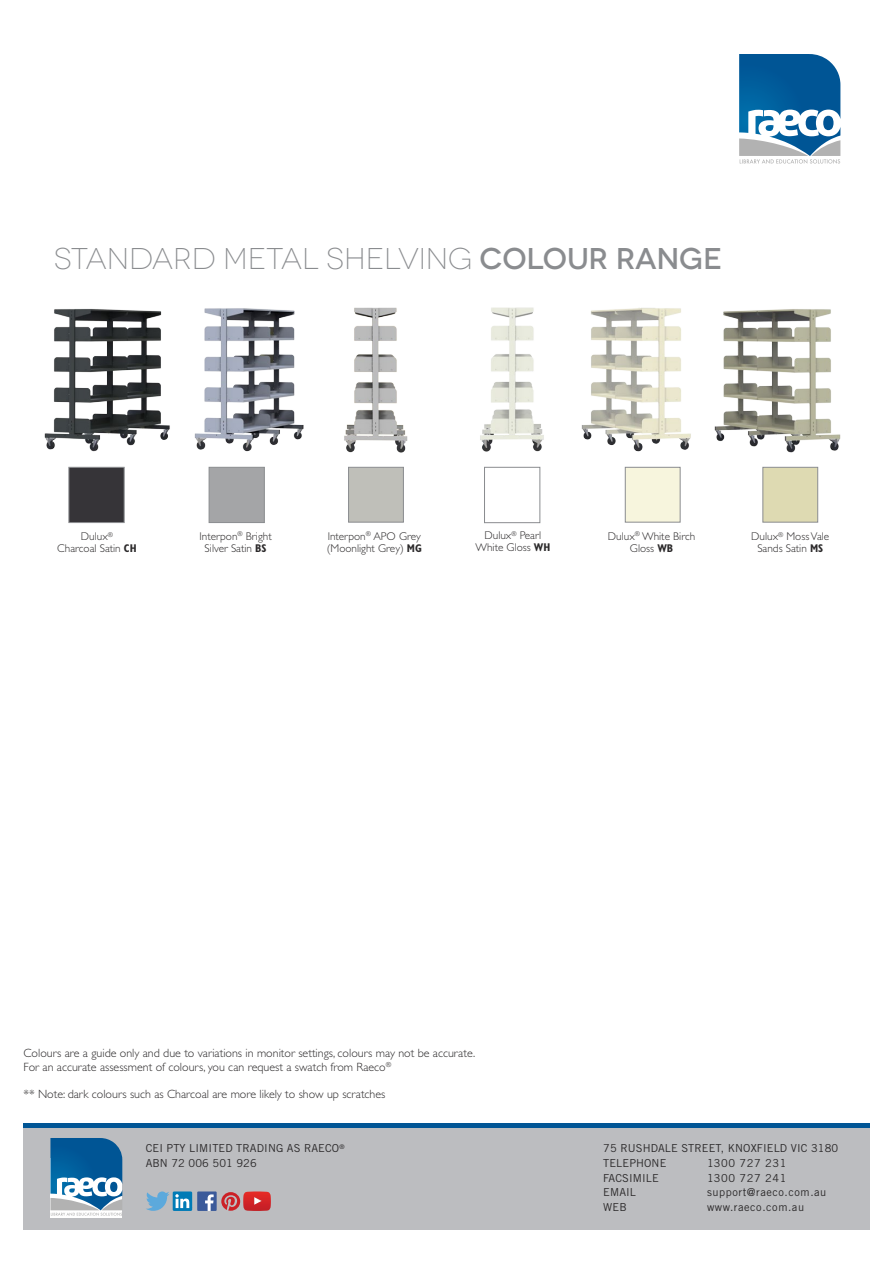
<style>
.page{position:relative;width:893px;height:1263px;background:#fff}
.page>*{position:absolute;margin:0;border:0;box-sizing:border-box;transform-origin:0 0}
.t1{font:300 30px "Novecentowide";letter-spacing:-.005em;color:#8a8c8f}
.Product_Name{font:300 12px "Gill Sans Std";color:#2b292a}
.Product_Name-2{font:300 11.25px/12px "Gill Sans Std";color:#2b292a;text-align:center}
.t2{font:10.95px/14.7px "Trade Gothic LT Std";letter-spacing:.01em;color:#2b292a}
.t3{font:10.95px "Trade Gothic LT Std";letter-spacing:.05em;color:#2b292a}
.s1{font-weight:500}
.s2{font-weight:700;font-stretch:condensed}
</style>
<div class="page">
<div style="left:23px;top:1127px;width:847px;height:103px;background:#bcbdc0"></div>
<svg style="left:50px;top:1138px;width:72px;height:78px;background:#568eb5"></svg>
<hr style="left:23px;top:1123px;width:847px;height:4px;background:#005595">
<div style="left:197px;top:1191px;width:20px;height:20px;background:#3b5a9a"></div>
<svg style="left:205px;top:1194px;width:9px;height:17px"></svg>
<svg style="left:173px;top:1191px;width:19px;height:20px"></svg>
<svg style="left:221px;top:1191px;width:50px;height:20px"></svg>
<svg style="left:146px;top:1191px;width:43px;height:20px"></svg>
<svg style="left:739px;top:54px;width:101px;height:110px"></svg>
<div style="left:69px;top:467px;width:55px;height:56px;background:#363438;border:1px solid #8a8c8f"></div>
<div style="left:209px;top:467px;width:56px;height:56px;background:#a4a5a7;border:1px solid #8a8c8f"></div>
<div style="left:348px;top:467px;width:56px;height:55px;background:#bfbfb9;border:1px solid #8a8c8f"></div>
<div style="left:484px;top:467px;width:56px;height:56px;background:#fff;border:1px solid #8a8c8f"></div>
<div style="left:625px;top:467px;width:55px;height:55px;background:#f7f5dd;border:1px solid #8a8c8f"></div>
<div style="left:763px;top:467px;width:55px;height:55px;background:#dedab2;border:1px solid #8a8c8f"></div>
<img style="left:344px;top:307px;width:64px;height:160px">
<img style="left:194px;top:308px;width:110px;height:161px">
<img style="left:44px;top:308px;width:126px;height:164px">
<img style="left:480px;top:307px;width:64px;height:145px">
<img style="left:581px;top:308px;width:110px;height:144px">
<img style="left:714px;top:309px;width:127px;height:144px">
<p class="t1" style="left:54px;top:242px;width:670px">STANDARD METAL SHELVING <span class="s1">COLOUR RANGE</span></p>
<p class="Product_Name-2" style="left:57px;top:531px;width:81px">Dulux<sup>®<br></sup>Charcoal Satin <span class="s2">CH</span></p>
<p class="Product_Name-2" style="left:200px;top:530px;width:74px">Interpon<sup>®</sup> Bright<br>Silver Satin <span class="s2">BS</span></p>
<p class="Product_Name-2" style="left:327px;top:530px;width:96px;text-align:left">Interpon<sup>®</sup> APO Grey (Moonlight Grey) <span class="s2">MG</span></p>
<p class="Product_Name-2" style="left:475px;top:530px;width:77px">Dulux<sup>®</sup> Pearl<br>White Gloss <span class="s2">WH</span></p>
<p class="Product_Name-2" style="left:608px;top:530px;width:89px">Dulux<sup>®</sup> White Birch<br>Gloss <span class="s2">WB</span></p>
<p class="Product_Name-2" style="left:751px;top:531px;width:80px">Dulux<sup>®</sup> Moss Vale<br>Sands Satin <span class="s2">MS</span></p>
<p class="Product_Name" style="left:23px;top:1046px;width:453px">Colours are a guide only and due to variations in monitor settings, colours may not be accurate.</p>
<p class="Product_Name" style="left:23px;top:1060px;width:369px">For an accurate assessment of colours, you can request a swatch from Raeco<sup>®</sup></p>
<p class="Product_Name" style="left:23px;top:1087px;width:364px">** Note: dark colours such as Charcoal are more likely to show up scratches</p>
<p class="t2" style="left:146px;top:1141px;width:200px">CEI PTY LIMITED TRADING AS RAECO<sup>®<br></sup>ABN 72 006 501 926</p>
<p class="t2" style="left:603px;top:1141px;width:237px">75 RUSHDALE STREET, KNOXFIELD VIC 3180<br>TELEPHONE</p>
<p class="t3" style="left:707px;top:1156px;width:81px">1300 727 231</p>
<p class="t2" style="left:603px;top:1170px;width:57px">FACSIMILE</p>
<p class="t3" style="left:707px;top:1171px;width:81px">1300 727 241</p>
<p class="t2" style="left:603px;top:1185px;width:34px">EMAIL</p>
<p class="t3" style="left:707px;top:1186px;width:121px">support@raeco.com.au</p>
<p class="t2" style="left:603px;top:1199px;width:25px">WEB</p>
<p class="t3" style="left:707px;top:1200px;width:99px">www.raeco.com.au</p>
</div>
